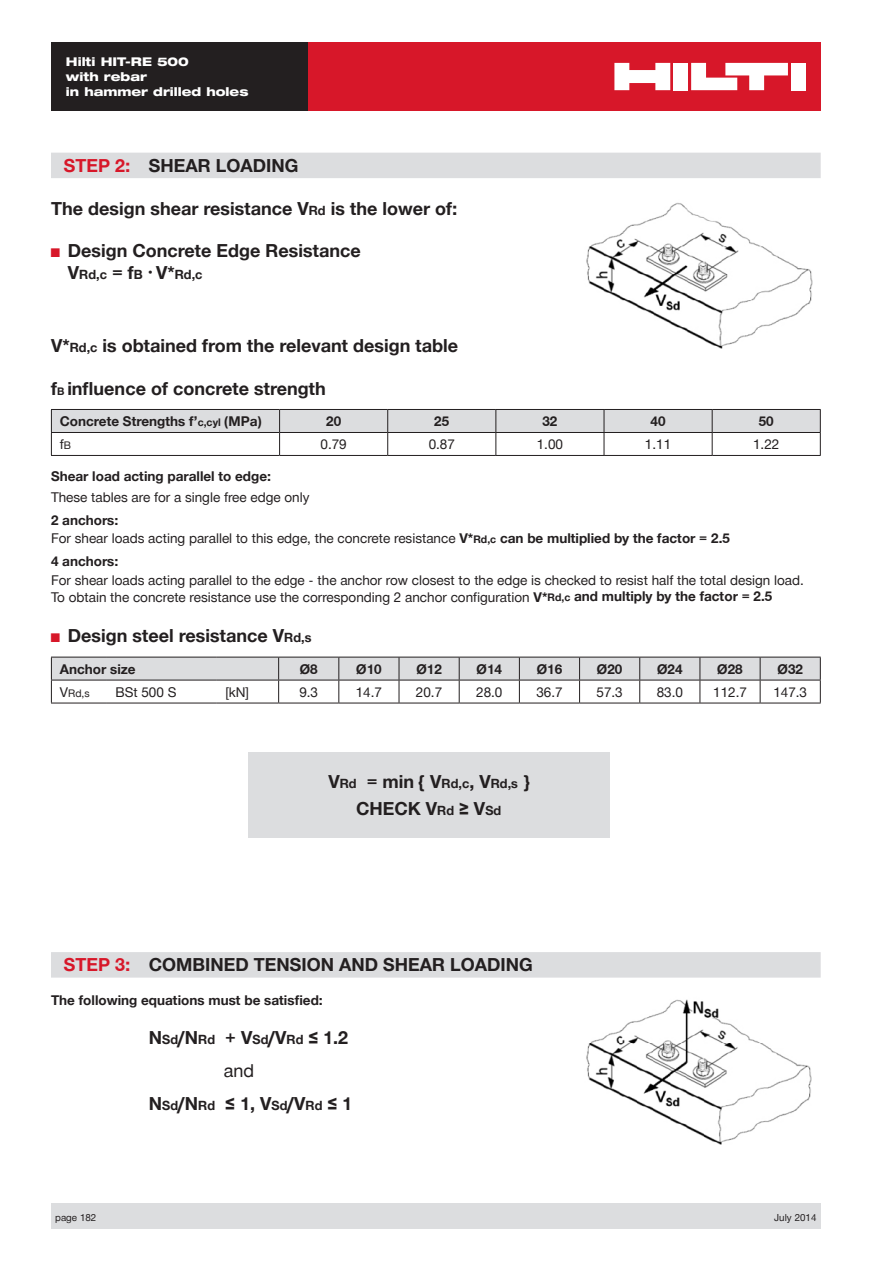
<style>
.page{position:relative;width:893px;height:1263px;background:#fff}
.page>*{position:absolute;margin:0;border:0;box-sizing:border-box;transform-origin:0 0}
.t1{font:700 18px/27px "Hilti";color:#231f20;text-align:center}
.t2{font:18px "Hilti";color:#231f20}
.t3{font:13.5px/18.6px "Hilti";color:#231f20}
.t4{font:700 13.5px "Hilti";color:#231f20}
.t5{font:700 12.75px "Hilti";color:#231f20}
.t6{font:800 expanded 12px/15px "Hilti";color:#fff}
.t7{font:10.5px "Hilti";color:#231f20}
.t8{font:9.75px "Hilti";color:#231f20}
.s1{color:#d71729}
.s2{font-size:12.75px}
.s3{font-weight:400;font-size:12px;color:#d71729}
.s4{font-size:18px}
.s5{font-size:10.5px}
.s6{font-weight:700}
.s7{font-weight:700;font-size:10.5px}
.s8{font-size:13.5px}
</style>
<div class="page">
<div style="left:51px;top:1203px;width:770px;height:26px;background:#dcdddf"></div>
<div style="left:307px;top:43px;width:514px;height:68px;background:#d71729"></div>
<div style="left:673px;top:63px;width:15px;height:27px;background:#fff"></div>
<div style="left:791px;top:63px;width:15px;height:27px;background:#fff"></div>
<svg style="left:614px;top:63px;width:56px;height:27px"></svg>
<svg style="left:691px;top:63px;width:97px;height:27px"></svg>
<div style="left:51px;top:43px;width:256px;height:68px;background:#231f20"></div>
<div style="left:51px;top:153px;width:770px;height:25px;background:#dcdddf"></div>
<hr style="left:51px;top:455px;width:229px;height:1px;background:#231f20">
<svg style="left:51px;top:409px;width:770px;height:46px"></svg>
<hr style="left:280px;top:455px;width:108px;height:1px;background:#231f20">
<hr style="left:388px;top:455px;width:108px;height:1px;background:#231f20">
<hr style="left:496px;top:455px;width:108px;height:1px;background:#231f20">
<hr style="left:604px;top:455px;width:108px;height:1px;background:#231f20">
<hr style="left:712px;top:455px;width:109px;height:1px;background:#231f20">
<hr style="left:107px;top:703px;width:110px;height:1px;background:#231f20">
<hr style="left:279px;top:703px;width:60px;height:1px;background:#231f20">
<hr style="left:339px;top:703px;width:60px;height:1px;background:#231f20">
<hr style="left:399px;top:703px;width:60px;height:1px;background:#231f20">
<hr style="left:459px;top:703px;width:60px;height:1px;background:#231f20">
<hr style="left:519px;top:703px;width:61px;height:1px;background:#231f20">
<hr style="left:580px;top:703px;width:60px;height:1px;background:#231f20">
<hr style="left:640px;top:703px;width:60px;height:1px;background:#231f20">
<hr style="left:700px;top:703px;width:60px;height:1px;background:#231f20">
<hr style="left:760px;top:703px;width:61px;height:1px;background:#231f20">
<hr style="left:217px;top:703px;width:62px;height:1px;background:#231f20">
<svg style="left:51px;top:657px;width:770px;height:46px"></svg>
<hr style="left:51px;top:703px;width:56px;height:1px;background:#231f20">
<hr style="left:279px;top:657px;width:60px;height:1px;background:#231f20">
<hr style="left:339px;top:657px;width:60px;height:1px;background:#231f20">
<hr style="left:399px;top:657px;width:60px;height:1px;background:#231f20">
<hr style="left:459px;top:657px;width:60px;height:1px;background:#231f20">
<hr style="left:519px;top:657px;width:61px;height:1px;background:#231f20">
<hr style="left:580px;top:657px;width:60px;height:1px;background:#231f20">
<hr style="left:640px;top:657px;width:60px;height:1px;background:#231f20">
<hr style="left:700px;top:657px;width:60px;height:1px;background:#231f20">
<hr style="left:760px;top:657px;width:61px;height:1px;background:#231f20">
<div style="left:51px;top:952px;width:770px;height:25px;background:#dcdddf"></div>
<div style="left:248px;top:752px;width:361px;height:85px;background:#dcdddf"></div>
<img style="left:586px;top:202px;width:227px;height:147px">
<img style="left:586px;top:999px;width:226px;height:146px">
<p class="t6" style="left:66px;top:54px;width:184px">Hilti HIT-RE 500<br>with rebar<br>in hammer drilled holes</p>
<h1 class="t1" style="left:64px;top:152px;width:236px"><span class="s1">STEP 2:</span> SHEAR LOADING</h1>
<h1 class="t1" style="left:51px;top:194px;width:407px">The design shear resistance V<span class="s2">Rd</span> is the lower of:</h1>
<h1 class="t1" style="left:51px;top:237px;width:311px"><span class="s3">■</span> Design Concrete Edge Resistance</h1>
<p class="t5" style="left:68px;top:266px;width:136px"><span class="s4">V</span>Rd,c <span class="s4">= f</span>B <sup>•</sup> <span class="s4">V*</span>Rd,c</p>
<h1 class="t1" style="left:51px;top:331px;width:409px">V*<span class="s2">Rd,c</span> is obtained from the relevant design table</h1>
<h1 class="t1" style="left:51px;top:374px;width:276px">f<span class="s5">B</span> influence of concrete strength</h1>
<p class="t4" style="left:60px;top:412px;width:203px">Concrete Strengths f’<span class="s5">c,cyl</span> (MPa)</p>
<p class="t4" style="left:326px;top:412px;width:17px">20</p>
<p class="t4" style="left:434px;top:412px;width:17px">25</p>
<p class="t4" style="left:542px;top:412px;width:17px">32</p>
<p class="t4" style="left:651px;top:412px;width:17px">40</p>
<p class="t4" style="left:759px;top:412px;width:17px">50</p>
<p class="t3" style="left:60px;top:435px;width:13px">f<span class="s5">B</span></p>
<p class="t3" style="left:320px;top:435px;width:28px">0.79</p>
<p class="t3" style="left:429px;top:435px;width:28px">0.87</p>
<p class="t3" style="left:537px;top:435px;width:28px">1.00</p>
<p class="t3" style="left:645px;top:435px;width:28px">1.11</p>
<p class="t3" style="left:753px;top:435px;width:28px">1.22</p>
<p class="t4" style="left:51px;top:467px;width:221px">Shear load acting parallel to edge:</p>
<p class="t3" style="left:51px;top:488px;width:260px">These tables are for a single free edge only</p>
<p class="t3" style="left:51px;top:510px;width:680px"><span class="s6">2 anchors:<br></span>For shear loads acting parallel to this edge, the concrete resistance <span class="s6">V*</span><span class="s7">Rd,c</span> <span class="s6">can be multiplied by the factor = 2.5</span></p>
<p class="t4" style="left:51px;top:552px;width:69px">4 anchors:</p>
<p class="t3" style="left:51px;top:572px;width:754px;line-height:16.5px">For shear loads acting parallel to the edge - the anchor row closest to the edge is checked to resist half the total design load.<br>To obtain the concrete resistance use the corresponding 2 anchor configuration <span class="s6">V*</span><span class="s7">Rd,c</span> <span class="s6">and multiply by the factor = 2.5</span></p>
<h1 class="t1" style="left:51px;top:622px;width:262px"><span class="s3">■</span> Design steel resistance V<span class="s2">Rd,s</span></h1>
<p class="t4" style="left:60px;top:660px;width:77px">Anchor size</p>
<p class="t4" style="left:300px;top:660px;width:20px">Ø8</p>
<p class="t4" style="left:356px;top:660px;width:27px">Ø10</p>
<p class="t4" style="left:416px;top:660px;width:27px">Ø12</p>
<p class="t4" style="left:477px;top:660px;width:27px">Ø14</p>
<p class="t4" style="left:537px;top:660px;width:27px">Ø16</p>
<p class="t4" style="left:597px;top:660px;width:27px">Ø20</p>
<p class="t4" style="left:657px;top:660px;width:27px">Ø24</p>
<p class="t4" style="left:717px;top:660px;width:27px">Ø28</p>
<p class="t4" style="left:777px;top:660px;width:27px">Ø32</p>
<p class="t7" style="left:60px;top:686px;width:31px"><span class="s8">V</span>Rd,s</p>
<p class="t3" style="left:115px;top:683px;width:63px">BSt 500 S</p>
<p class="t3" style="left:225px;top:683px;width:25px">[kN]</p>
<p class="t3" style="left:299px;top:683px;width:20px">9.3</p>
<p class="t3" style="left:356px;top:683px;width:28px">14.7</p>
<p class="t3" style="left:416px;top:683px;width:28px">20.7</p>
<p class="t3" style="left:476px;top:683px;width:28px">28.0</p>
<p class="t3" style="left:536px;top:683px;width:28px">36.7</p>
<p class="t3" style="left:596px;top:683px;width:28px">57.3</p>
<p class="t3" style="left:657px;top:683px;width:28px">83.0</p>
<p class="t3" style="left:713px;top:683px;width:35px">112.7</p>
<p class="t3" style="left:773px;top:683px;width:35px">147.3</p>
<h1 class="t1" style="left:328px;top:768px;width:202px">V<span class="s2">Rd</span> = min { V<span class="s2">Rd,c</span>, V<span class="s2">Rd,s</span> }<br>CHECK V<span class="s2">Rd</span> ≥ V<span class="s2">Sd</span></h1>
<h1 class="t1" style="left:64px;top:951px;width:471px"><span class="s1">STEP 3:</span> COMBINED TENSION AND SHEAR LOADING</h1>
<p class="t4" style="left:51px;top:990px;width:273px">The following equations must be satisfied:</p>
<h1 class="t1" style="left:149px;top:1024px;width:201px">N<span class="s2">Sd</span>/N<span class="s2">Rd</span> + V<span class="s2">Sd</span>/V<span class="s2">Rd</span> ≤ 1.2</h1>
<h1 class="t2" style="left:224px;top:1058px;width:32px">and</h1>
<h1 class="t1" style="left:149px;top:1090px;width:205px">N<span class="s2">Sd</span>/N<span class="s2">Rd</span> ≤ 1, V<span class="s2">Sd</span>/V<span class="s2">Rd</span> ≤ 1</h1>
<p class="t8" style="left:55px;top:1211px;width:43px">page 182</p>
<p class="t8" style="left:774px;top:1211px;width:44px">July 2014</p>
</div>
